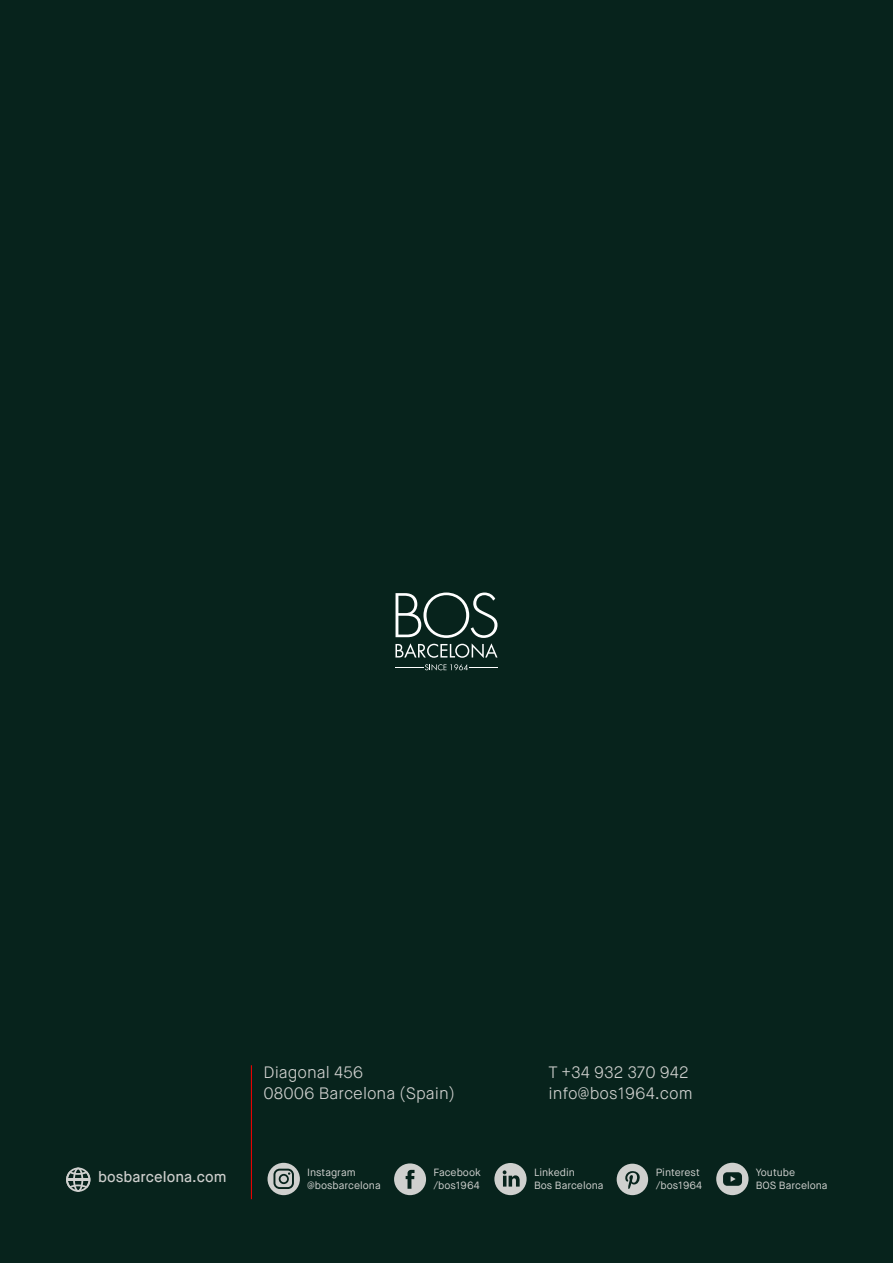
<style>
.page{position:relative;width:893px;height:1263px;background:#07231c}
.page>*{position:absolute;margin:0;border:0;box-sizing:border-box;transform-origin:0 0}
.t1{font:300 16.5px/20.7px "Maison Neue";color:#cfd0ce}
.t2{font:500 15px "Maison Neue";color:#cfd0ce}
.t3{font:10.5px/12.6px "Maison Neue";color:#cfd0ce}
</style>
<div class="page">
<svg style="left:395px;top:592px;width:102px;height:66px"></svg>
<svg style="left:395px;top:664px;width:102px;height:6px"></svg>
<hr style="left:251px;top:1065px;width:1px;height:134px;background:#f00">
<svg style="left:268px;top:1163px;width:32px;height:32px"></svg>
<svg style="left:394px;top:1163px;width:32px;height:32px"></svg>
<svg style="left:494px;top:1163px;width:33px;height:32px"></svg>
<svg style="left:617px;top:1164px;width:31px;height:31px"></svg>
<svg style="left:716px;top:1163px;width:32px;height:32px"></svg>
<svg style="left:66px;top:1167px;width:24px;height:25px"></svg>
<hr style="left:67px;top:1179px;width:23px;height:2px;background:#cfd0ce">
<h2 class="t2" style="left:98px;top:1168px;width:130px">bosbarcelona.com</h2>
<h1 class="t1" style="left:264px;top:1063px;width:193px">Diagonal 456<br>08006 Barcelona (Spain)</h1>
<h1 class="t1" style="left:549px;top:1063px;width:146px">T +34 932 370 942 info@bos1964.com</h1>
<p class="t3" style="left:307px;top:1166px;width:75px">Instagram @bosbarcelona</p>
<p class="t3" style="left:433px;top:1167px;width:49px">Facebook /bos1964</p>
<p class="t3" style="left:534px;top:1166px;width:71px">Linkedin<br>Bos Barcelona</p>
<p class="t3" style="left:656px;top:1167px;width:48px">Pinterest /bos1964</p>
<p class="t3" style="left:756px;top:1167px;width:73px">Youtube<br>BOS Barcelona</p>
</div>
